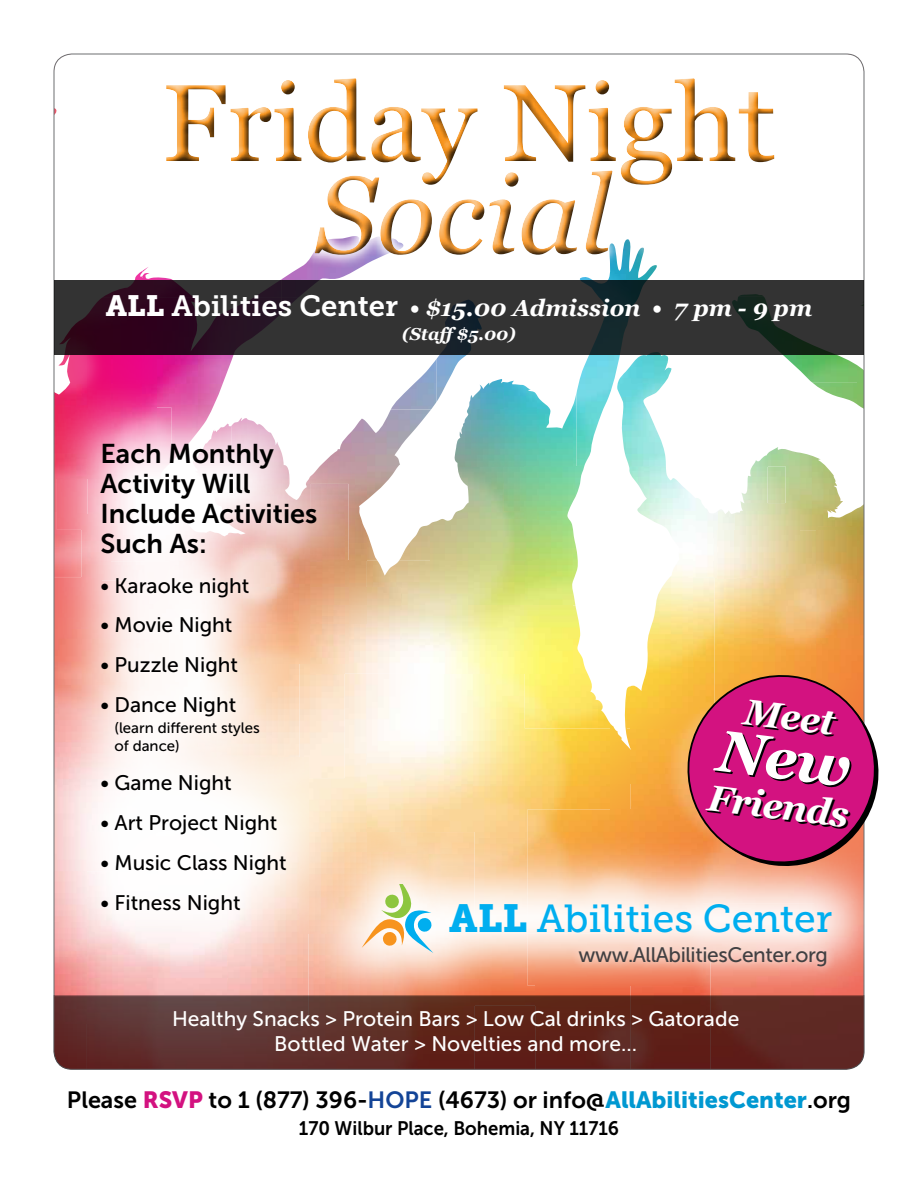
<style>
.page{position:relative;width:918px;height:1188px;background:#fff}
.page>*{position:absolute;margin:0;border:0;box-sizing:border-box;transform-origin:0 0}
.t1{font:109.5px "Georgia";color:#f7941e}
.t2{font:italic 109.5px "Georgia";color:#f99d34}
.t3{font:39px "Museo Slab 500";color:#00aeef}
.t4{font:italic 700 36.6px "Georgia";color:#fff}
.t5{font:27px/30px "Museo Sans 700";color:#000}
.t6{font:23.4px "Museo Sans 700";color:#000}
.t7{font:italic 700 23.25px "Georgia";color:#fff}
.t8{font:21px "Museo Sans 500";color:#000}
.t9{font:21px/25.5px "Museo Sans 500";color:#fff;text-align:center}
.t10{font:20.85px "Museo Sans 500";letter-spacing:-.02em;color:#414042}
.t11{font:19.5px "Museo Sans 700";color:#000;scale:.95 1}
.t12{font:italic 700 17.25px "Georgia";color:#fff}
.t13{font:15px/18px "Museo Sans 500";color:#000}
.s1{font-family:"Museo Slab 900";font-weight:400;font-style:normal;font-size:29.25px}
.s2{font-family:"Museo Slab 700";font-weight:400;font-style:normal;font-size:29.25px}
.s3{font-family:"Museo Slab 900"}
.s4{font-family:"Museo Sans 900";color:#d31280}
.s5{color:#134497}
.s6{font-family:"Museo Sans 900";color:#0098d1}
</style>
<div class="page">
<img style="left:630px;top:750px;width:1px;height:34px">
<img style="left:400px;top:750px;width:211px;height:65px">
<img style="left:611px;top:784px;width:19px;height:31px">
<img style="left:527px;top:810px;width:99px;height:5px">
<img style="left:430px;top:750px;width:200px;height:34px">
<img style="left:631px;top:784px;width:50px;height:26px">
<img style="left:631px;top:810px;width:50px;height:5px">
<img style="left:631px;top:750px;width:50px;height:34px">
<img style="left:54px;top:54px;width:810px;height:696px">
<svg style="left:54px;top:280px;width:810px;height:75px;background:#2d292d"></svg>
<svg style="left:292px;top:815px;width:573px;height:180px;background:#f7c3a3"></svg>
<svg style="left:378px;top:885px;width:55px;height:68px"></svg>
<svg style="left:301px;top:196px;width:325px;height:73px"></svg>
<div style="left:306px;top:163px;width:317px;height:102px;background:#000;opacity:.75"></div>
<svg style="left:53px;top:995px;width:812px;height:75px;background:#602d27"></svg>
<svg style="left:53px;top:381px;width:325px;height:595px"></svg>
<div style="left:155px;top:68px;width:628px;height:121px;background:#fff"></div>
<div style="left:157px;top:72px;width:629px;height:124px;background:#000;opacity:.75"></div>
<div style="left:570px;top:938px;width:266px;height:38px;background:#fff;opacity:.75"></div>
<svg style="left:681px;top:668px;width:198px;height:204px;background:#d33f74"></svg>
<h1 class="t1" style="left:162px;top:43px;width:616px">Friday Night</h1>
<h1 class="t2" style="left:315px;top:136px;width:298px">Social</h1>
<p class="t7" style="left:106px;top:291px;width:708px"><span class="s1">ALL</span> <span class="s2">Abilities Center</span> • $15.00 Admission • 7 pm - 9 pm</p>
<p class="t12" style="left:402px;top:321px;width:115px">(Staff$5.00)</p>
<p class="t5" style="left:100px;top:439px;width:219px">Each Monthly<br>Activity Will<br>Include Activities<br>Such As:</p>
<p class="t8" style="left:100px;top:574px;width:150px">• Karaoke night</p>
<p class="t8" style="left:100px;top:614px;width:134px">• Movie Night</p>
<p class="t8" style="left:100px;top:653px;width:139px">• Puzzle Night</p>
<p class="t8" style="left:100px;top:693px;width:137px">• Dance Night</p>
<p class="t13" style="left:114px;top:719px;width:147px">(learn different styles of dance)</p>
<p class="t8" style="left:100px;top:772px;width:133px">• Game Night</p>
<p class="t8" style="left:100px;top:811px;width:178px">• Art Project Night</p>
<p class="t8" style="left:100px;top:851px;width:188px">• Music Class Night</p>
<p class="t8" style="left:100px;top:891px;width:142px">• Fitness Night</p>
<h3 class="t4" style="left:747px;top:684px;width:93px;rotate:7deg">Meet</h3>
<h3 class="t4" style="left:711px;top:770px;width:143px;rotate:7deg">Friends</h3>
<h2 class="t3" style="left:449px;top:897px;width:385px"><span class="s3">ALL</span> Abilities Center</h2>
<p class="t10" style="left:578px;top:943px;width:251px">www.AllAbilitiesCenter.org</p>
<p class="t9" style="left:172px;top:1006px;width:569px">Healthy Snacks &gt; Protein Bars &gt; Low Cal drinks &gt; Gatorade<br>Bottled Water &gt; Novelties and more...</p>
<p class="t6" style="left:67px;top:1087px;width:786px">Please <span class="s4">RSVP</span> to 1 (877) 396-<span class="s5">HOPE</span> (4673) or info@<span class="s6">AllAbilitiesCenter</span>.org</p>
<p class="t11" style="left:299px;top:1118px;width:339px">170 Wilbur Place, Bohemia, NY 11716</p>
</div>
